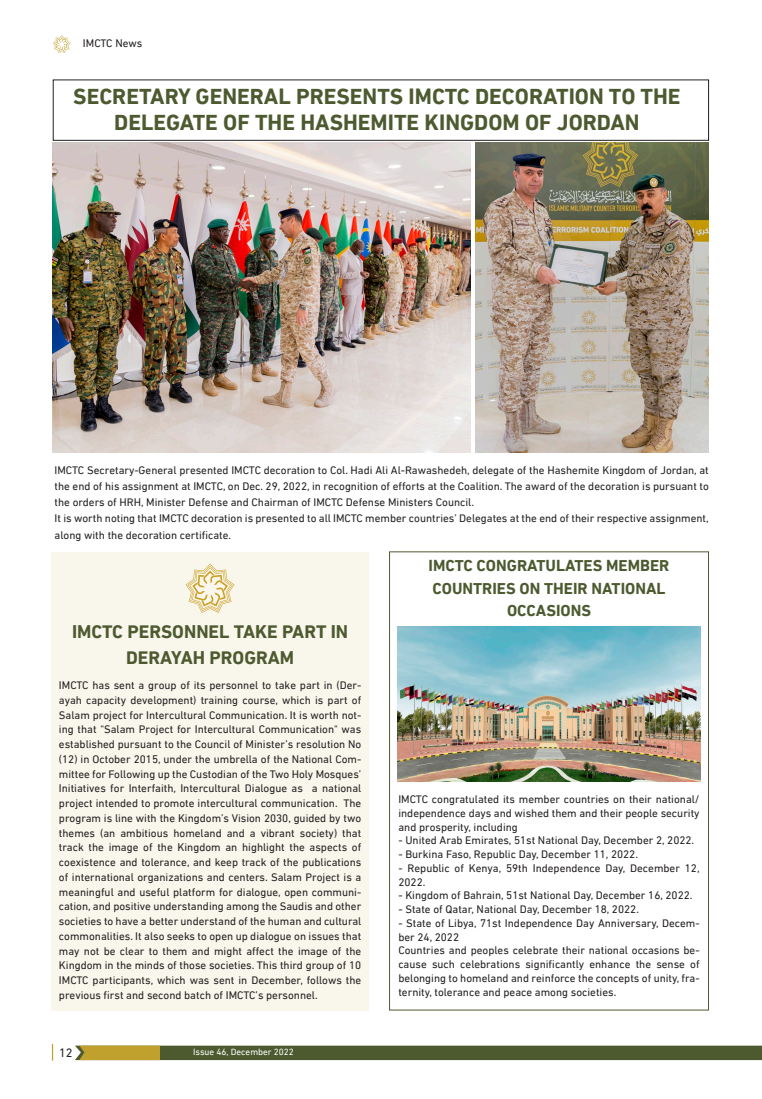
<style>
.page{position:relative;width:762px;height:1099px;background:#fff}
.page>*{position:absolute;margin:0;border:0;box-sizing:border-box;transform-origin:0 0}
.t1{font:700 22.5px/26.2px "DIN Next LTW23";color:#4d5a30;text-align:center}
.t2{font:700 18.75px/26.2px "DIN Next LTW23";color:#4d5a30;text-align:center}
.t3{font:700 16.25px/22.5px "DIN Next LTW23";color:#4d5a30;text-align:center}
.t4{font:12.5px "DIN Next LTW23";color:#231f20}
.TextFinal2{font:11.25px/14.8px "DIN Next LTW23";color:#231f20;text-align:justify}
.t5{font:9.25px "DIN Next LT Arabic";color:#fff}
</style>
<div class="page">
<svg style="left:52px;top:1043px;width:1px;height:17px"></svg>
<svg style="left:75px;top:1045px;width:687px;height:15px;background:#616939"></svg>
<svg style="left:53px;top:35px;width:18px;height:18px"></svg>
<div style="left:389px;top:551px;width:320px;height:459px;border:1px solid #4d5a30"></div>
<img style="left:397px;top:626px;width:304px;height:155px">
<div style="left:52px;top:552px;width:317px;height:458px;background:#f9f6ec"></div>
<img style="left:52px;top:143px;width:418px;height:310px">
<img style="left:476px;top:143px;width:232px;height:310px">
<svg style="left:186px;top:563px;width:48px;height:50px"></svg>
<p class="TextFinal2" style="left:83px;top:35px;width:61px">IMCTC News</p>
<p class="t1" style="left:73px;top:83px;width:609px">SECRETARY GENERAL PRESENTS IMCTC DECORATION TO THE<br>DELEGATE OF THE HASHEMITE KINGDOM OF JORDAN</p>
<p class="TextFinal2" style="left:55px;top:461px;width:656px;line-height:16.2px">IMCTC Secretary-General presented IMCTC decoration to Col. Hadi Ali Al-Rawashedeh, delegate of the Hashemite Kingdom of Jordan, at the end of his assignment at IMCTC, on Dec. 29, 2022, in recognition of efforts at the Coalition. The award of the decoration is pursuant to the orders of HRH, Minister Defense and Chairman of IMCTC Defense Ministers Council.</p>
<p class="TextFinal2" style="left:55px;top:510px;width:656px;line-height:16.2px">It is worth noting that IMCTC decoration is presented to all IMCTC member countries’ Delegates at the end of their respective assignment, along with the decoration certificate.</p>
<p class="t2" style="left:72px;top:618px;width:277px">IMCTC PERSONNEL TAKE PART IN<br>DERAYAH PROGRAM</p>
<p class="TextFinal2" style="left:59px;top:677px;width:304px">IMCTC has sent a group of its personnel to take part in (Der&shy;ayah capacity development) training course, which is part of Salam project for Intercultural Communication. It is worth not&shy;ing that "Salam Project for Intercultural Communication" was established pursuant to the Council of Minister’s resolution No (12) in October 2015, under the umbrella of the National Com&shy;mittee for Following up the Custodian of the Two Holy Mosques’ Initiatives for Interfaith, Intercultural Dialogue as a national project intended to promote intercultural communication. The program is line with the Kingdom’s Vision 2030, guided by two themes (an ambitious homeland and a vibrant society) that track the image of the Kingdom an highlight the aspects of coexistence and tolerance, and keep track of the publications of international organizations and centers. Salam Project is a meaningful and useful platform for dialogue, open communi&shy;cation, and positive understanding among the Saudis and other societies to have a better understand of the human and cultural commonalities. It also seeks to open up dialogue on issues that may not be clear to them and might affect the image of the Kingdom in the minds of those societies. This third group of 10<br>IMCTC participants, which was sent in December, follows the previous first and second batch of IMCTC’s personnel.</p>
<p class="t4" style="left:59px;top:1045px;width:15px">12</p>
<p class="t5" style="left:193px;top:1046px;width:102px">Issue 46, December 2022</p>
<p class="t3" style="left:429px;top:554px;width:242px">IMCTC CONGRATULATES MEMBER<br>COUNTRIES ON THEIR NATIONAL<br>OCCASIONS</p>
<p class="TextFinal2" style="left:398px;top:792px;width:303px;line-height:13.8px">IMCTC congratulated its member countries on their national/ independence days and wished them and their people security and prosperity, including</p>
<p class="TextFinal2" style="left:398px;top:833px;width:297px">- United Arab Emirates, 51st National Day, December 2, 2022.</p>
<p class="TextFinal2" style="left:398px;top:846px;width:241px">- Burkina Faso, Republic Day, December 11, 2022.</p>
<p class="TextFinal2" style="left:398px;top:861px;width:303px;line-height:13.8px">- Republic of Kenya, 59th Independence Day, December 12,<br>2022.</p>
<p class="TextFinal2" style="left:398px;top:888px;width:296px">- Kingdom of Bahrain, 51st National Day, December 16, 2022.</p>
<p class="TextFinal2" style="left:398px;top:901px;width:242px">- State of Qatar, National Day, December 18, 2022.</p>
<p class="TextFinal2" style="left:398px;top:916px;width:303px;line-height:13.8px">- State of Libya, 71st Independence Day Anniversary, Decem&shy;ber 24, 2022</p>
<p class="TextFinal2" style="left:398px;top:943px;width:303px;line-height:13.8px">Countries and peoples celebrate their national occasions be&shy;cause such celebrations significantly enhance the sense of belonging to homeland and reinforce the concepts of unity, fra&shy;ternity, tolerance and peace among societies.</p>
</div>
